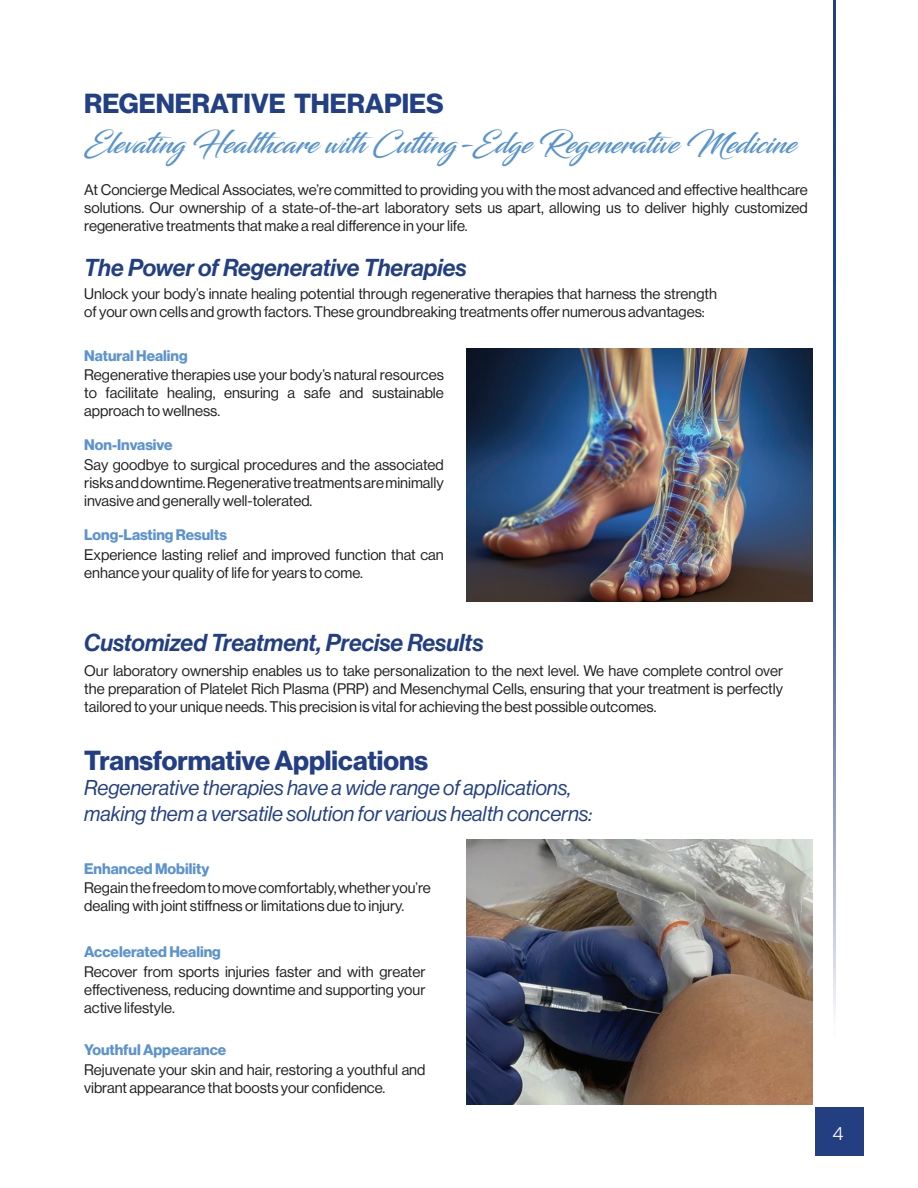
<style>
.page{position:relative;width:918px;height:1188px;background:#fff}
.page>*{position:absolute;margin:0;border:0;box-sizing:border-box;transform-origin:0 0}
.t1{font:28.5px "Blacksword";color:#5893ce}
.t2{font:700 27px "Neue Haas Display";color:#233e85}
.t3{font:700 27px "Neue Haas Display";color:#224085}
.t4{font:italic 500 24px "Neue Haas Display";color:#223f82}
.t5{font:italic 21px/25.2px "Neue Haas Display";color:#223f82}
.t6{font:300 18px "Poppins";color:#fff}
.t7{font:15px/18px "Neue Haas Display";color:#231f20;text-align:justify}
.t8{font:700 15px "Neue Haas Display";color:#5c93ce}
</style>
<div class="page">
<div style="left:815px;top:1108px;width:49px;height:48px;background:#233e81"></div>
<svg style="left:833px;top:0;width:3px;height:1012px;background:#4f6ea4"></svg>
<img style="left:466px;top:348px;width:347px;height:254px">
<img style="left:466px;top:839px;width:347px;height:266px">
<h2 class="t3" style="left:84px;top:88px;width:361px">REGENERATIVE THERAPIES</h2>
<h1 class="t1" style="left:84px;top:127px;width:714px">Elevating Healthcare with Cutting-Edge Regenerative Medicine</h1>
<p class="t7" style="left:84px;top:180px;width:725px">At Concierge Medical Associates, we’re committed to providing you with the most advanced and effective healthcare solutions. Our ownership of a state-of-the-art laboratory sets us apart, allowing us to deliver highly customized regenerative treatments that make a real difference in your life.</p>
<h3 class="t4" style="left:84px;top:253px;width:384px">The Power of Regenerative Therapies</h3>
<p class="t7" style="left:84px;top:284px;width:634px">Unlock your body’s innate healing potential through regenerative therapies that harness the strength of your own cells and growth factors. These groundbreaking treatments offer numerous advantages:</p>
<p class="t8" style="left:84px;top:347px;width:105px">Natural Healing</p>
<p class="t7" style="left:84px;top:366px;width:361px">Regenerative therapies use your body’s natural resources to facilitate healing, ensuring a safe and sustainable approach to wellness.</p>
<p class="t8" style="left:84px;top:436px;width:90px">Non-Invasive</p>
<p class="t7" style="left:84px;top:456px;width:361px">Say goodbye to surgical procedures and the associated risks and downtime. Regenerative treatments are minimally invasive and generally well-tolerated.</p>
<p class="t8" style="left:84px;top:526px;width:144px">Long-Lasting Results</p>
<p class="t7" style="left:84px;top:546px;width:361px">Experience lasting relief and improved function that can enhance your quality of life for years to come.</p>
<h3 class="t4" style="left:84px;top:628px;width:401px">Customized Treatment, Precise Results</h3>
<p class="t7" style="left:84px;top:662px;width:700px">Our laboratory ownership enables us to take personalization to the next level. We have complete control over the preparation of Platelet Rich Plasma (PRP) and Mesenchymal Cells, ensuring that your treatment is perfectly tailored to your unique needs. This precision is vital for achieving the best possible outcomes.</p>
<h2 class="t2" style="left:84px;top:745px;width:345px">Transformative Applications</h2>
<h3 class="t5" style="left:84px;top:776px;width:510px">Regenerative therapies have a wide range of applications, making them a versatile solution for various health concerns:</h3>
<p class="t8" style="left:84px;top:860px;width:127px">Enhanced Mobility</p>
<p class="t7" style="left:84px;top:879px;width:348px">Regain the freedom to move comfortably, whether you’re dealing with joint stiffness or limitations due to injury.</p>
<p class="t8" style="left:84px;top:943px;width:138px">Accelerated Healing</p>
<p class="t7" style="left:84px;top:963px;width:343px">Recover from sports injuries faster and with greater effectiveness, reducing downtime and supporting your active lifestyle.</p>
<p class="t8" style="left:84px;top:1041px;width:144px">Youthful Appearance</p>
<p class="t7" style="left:84px;top:1061px;width:343px">Rejuvenate your skin and hair, restoring a youthful and vibrant appearance that boosts your confidence.</p>
<p class="t6" style="left:832px;top:1123px;width:13px">4</p>
</div>
